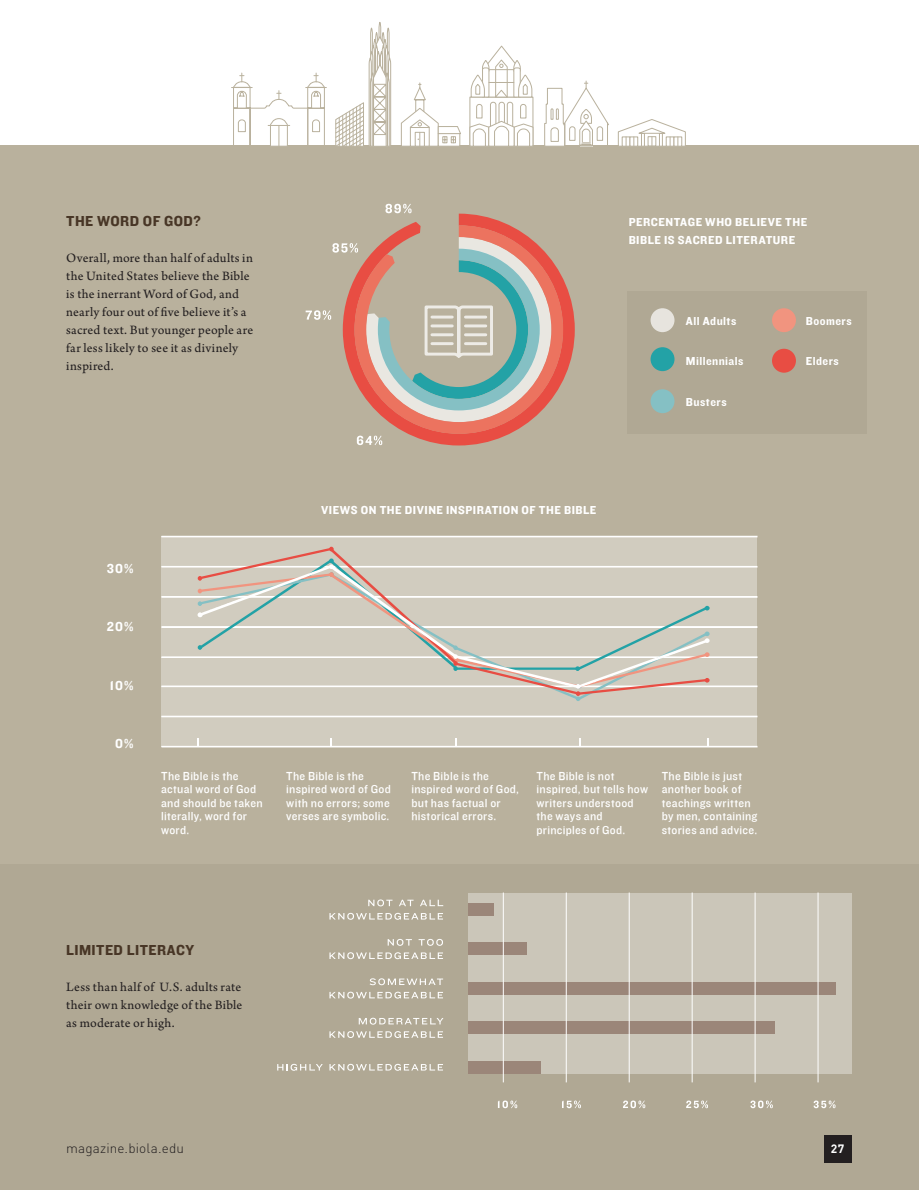
<style>
.page{position:relative;width:919px;height:1190px;background:#fff}
.page>*{position:absolute;margin:0;border:0;box-sizing:border-box;transform-origin:0 0}
.t1{font:15px "Knockout 51 Middleweight";letter-spacing:.025em;color:#483626}
.t2{font:13.5px/18px "Arno Pro Sm Text";letter-spacing:.015em;color:#231f20;text-align:justify}
.t3{font:300 13.5px "DIN";letter-spacing:.01em;color:#231f20}
.t4{font:13.5px "Knockout 51 Middleweight";color:#fff}
.t5{font:12px/13.5px "Knockout HTF31 Junior Middlewt";letter-spacing:.025em;color:#fff}
.t6{font:12px/18px "Knockout 51 Middleweight";letter-spacing:.04em;color:#fff}
.t7{font:700 12px "DIN";color:#fff}
</style>
<div class="page">
<div style="left:0;top:145px;width:918px;height:1044px;background:#b9b19d"></div>
<div style="left:0;top:864px;width:918px;height:325px;background:#b0a894"></div>
<div style="left:626px;top:291px;width:240px;height:142px;background:#b0a894"></div>
<div style="left:467px;top:893px;width:383px;height:180px;background:#cbc6b9"></div>
<div style="left:468px;top:982px;width:367px;height:12px;background:#9b8679"></div>
<div style="left:468px;top:1021px;width:306px;height:13px;background:#9b8679"></div>
<div style="left:468px;top:1061px;width:72px;height:12px;background:#9b8679"></div>
<svg style="left:277px;top:1063px;width:45px;height:7px"></svg>
<svg style="left:329px;top:1063px;width:114px;height:7px"></svg>
<svg style="left:368px;top:899px;width:24px;height:7px"></svg>
<svg style="left:399px;top:899px;width:14px;height:7px"></svg>
<svg style="left:420px;top:899px;width:23px;height:7px"></svg>
<svg style="left:329px;top:912px;width:114px;height:7px"></svg>
<svg style="left:387px;top:939px;width:24px;height:6px"></svg>
<svg style="left:418px;top:939px;width:25px;height:6px"></svg>
<svg style="left:329px;top:952px;width:114px;height:7px"></svg>
<svg style="left:369px;top:978px;width:74px;height:7px"></svg>
<svg style="left:329px;top:991px;width:114px;height:7px"></svg>
<svg style="left:358px;top:1017px;width:85px;height:7px"></svg>
<svg style="left:329px;top:1031px;width:114px;height:7px"></svg>
<svg style="left:498px;top:1100px;width:19px;height:8px"></svg>
<svg style="left:562px;top:1100px;width:18px;height:8px"></svg>
<svg style="left:623px;top:1100px;width:22px;height:8px"></svg>
<svg style="left:686px;top:1100px;width:21px;height:8px"></svg>
<svg style="left:750px;top:1100px;width:22px;height:8px"></svg>
<svg style="left:813px;top:1100px;width:22px;height:8px"></svg>
<div style="left:468px;top:903px;width:25px;height:12px;background:#9b8679"></div>
<div style="left:468px;top:942px;width:58px;height:13px;background:#9b8679"></div>
<hr style="left:503px;top:892px;width:1px;height:190px;background:#fff">
<hr style="left:565px;top:892px;width:1px;height:190px;background:#fff">
<hr style="left:628px;top:892px;width:1px;height:190px;background:#fff">
<hr style="left:691px;top:892px;width:1px;height:190px;background:#fff">
<hr style="left:754px;top:892px;width:1px;height:190px;background:#fff">
<hr style="left:817px;top:892px;width:1px;height:190px;background:#fff">
<div style="left:823px;top:1135px;width:27px;height:27px;background:#231f20"></div>
<svg style="left:231px;top:73px;width:96px;height:73px"></svg>
<svg style="left:617px;top:119px;width:69px;height:27px"></svg>
<svg style="left:469px;top:45px;width:64px;height:101px"></svg>
<svg style="left:544px;top:81px;width:65px;height:66px"></svg>
<svg style="left:335px;top:22px;width:56px;height:124px"></svg>
<svg style="left:400px;top:83px;width:61px;height:63px"></svg>
<div style="left:161px;top:536px;width:595px;height:210px;background:#d1ccbf"></div>
<div style="left:161px;top:746px;width:595px;height:1px;border:1px solid #fff"></div>
<div style="left:161px;top:716px;width:595px;height:1px;border:1px solid #fff"></div>
<div style="left:161px;top:686px;width:595px;height:1px;border:1px solid #fff"></div>
<div style="left:161px;top:566px;width:595px;height:1px;border:1px solid #fff"></div>
<div style="left:161px;top:596px;width:595px;height:1px;border:1px solid #fff"></div>
<div style="left:161px;top:626px;width:595px;height:1px;border:1px solid #fff"></div>
<div style="left:161px;top:656px;width:595px;height:1px;border:1px solid #fff"></div>
<svg style="left:329px;top:546px;width:4px;height:5px"></svg>
<svg style="left:197px;top:738px;width:2px;height:8px"></svg>
<svg style="left:455px;top:738px;width:2px;height:8px"></svg>
<svg style="left:197px;top:558px;width:512px;height:143px"></svg>
<div style="left:650px;top:347px;width:24px;height:24px;background:#23a2a6;border-radius:50%"></div>
<div style="left:650px;top:308px;width:24px;height:24px;background:#e7e4de;border-radius:50%"></div>
<div style="left:650px;top:389px;width:24px;height:24px;background:#85c0c4;border-radius:50%"></div>
<div style="left:771px;top:308px;width:24px;height:24px;background:#f1947f;border-radius:50%"></div>
<div style="left:771px;top:349px;width:24px;height:24px;background:#e84d43;border-radius:50%"></div>
<svg style="left:385px;top:204px;width:26px;height:9px"></svg>
<svg style="left:409px;top:214px;width:165px;height:166px"></svg>
<svg style="left:305px;top:225px;width:258px;height:220px"></svg>
<p class="t1" style="left:66px;top:211px;width:136px">THE WORD OF GOD?</p>
<p class="t2" style="left:66px;top:249px;width:188px;text-align:left">Overall, more than half of adults in the United States believe the Bible is the inerrant Word of God, and nearly four out of five believe it’s a sacred text. But younger people are far less likely to see it as divinely inspired.</p>
<p class="t4" style="left:107px;top:559px;width:28px">30%</p>
<p class="t4" style="left:107px;top:617px;width:28px">20%</p>
<p class="t4" style="left:110px;top:676px;width:25px">10%</p>
<p class="t4" style="left:115px;top:734px;width:20px">0%</p>
<p class="t6" style="left:628px;top:212px;width:180px">PERCENTAGE WHO BELIEVE THE<br>BIBLE IS SACRED LITERATURE</p>
<p class="t6" style="left:685px;top:311px;width:52px">All Adults</p>
<p class="t6" style="left:685px;top:352px;width:59px">Millennials</p>
<p class="t6" style="left:685px;top:392px;width:42px">Busters</p>
<p class="t6" style="left:805px;top:311px;width:47px">Boomers</p>
<p class="t6" style="left:805px;top:352px;width:34px">Elders</p>
<p class="t6" style="left:321px;top:500px;width:277px">VIEWS ON THE DIVINE INSPIRATION OF THE BIBLE</p>
<p class="t5" style="left:161px;top:769px;width:103px">The Bible is the actual word of God and should be taken literally, word for word.</p>
<p class="t5" style="left:286px;top:769px;width:106px">The Bible is the inspired word of God with no errors; some verses are symbolic.</p>
<p class="t5" style="left:411px;top:769px;width:109px">The Bible is the inspired word of God, but has factual or historical errors.</p>
<p class="t5" style="left:536px;top:769px;width:113px">The Bible is not inspired, but tells how writers understood the ways and principles of God.</p>
<p class="t5" style="left:661px;top:769px;width:97px">The Bible is just another book of teachings written by men, containing stories and advice.</p>
<p class="t1" style="left:66px;top:940px;width:129px">LIMITED LITERACY</p>
<p class="t2" style="left:66px;top:978px;width:177px">Less than half of U.S. adults rate their own knowledge of the Bible as moderate or high.</p>
<p class="t3" style="left:66px;top:1140px;width:119px">magazine.biola.edu</p>
<p class="t7" style="left:830px;top:1141px;width:15px">27</p>
</div>
